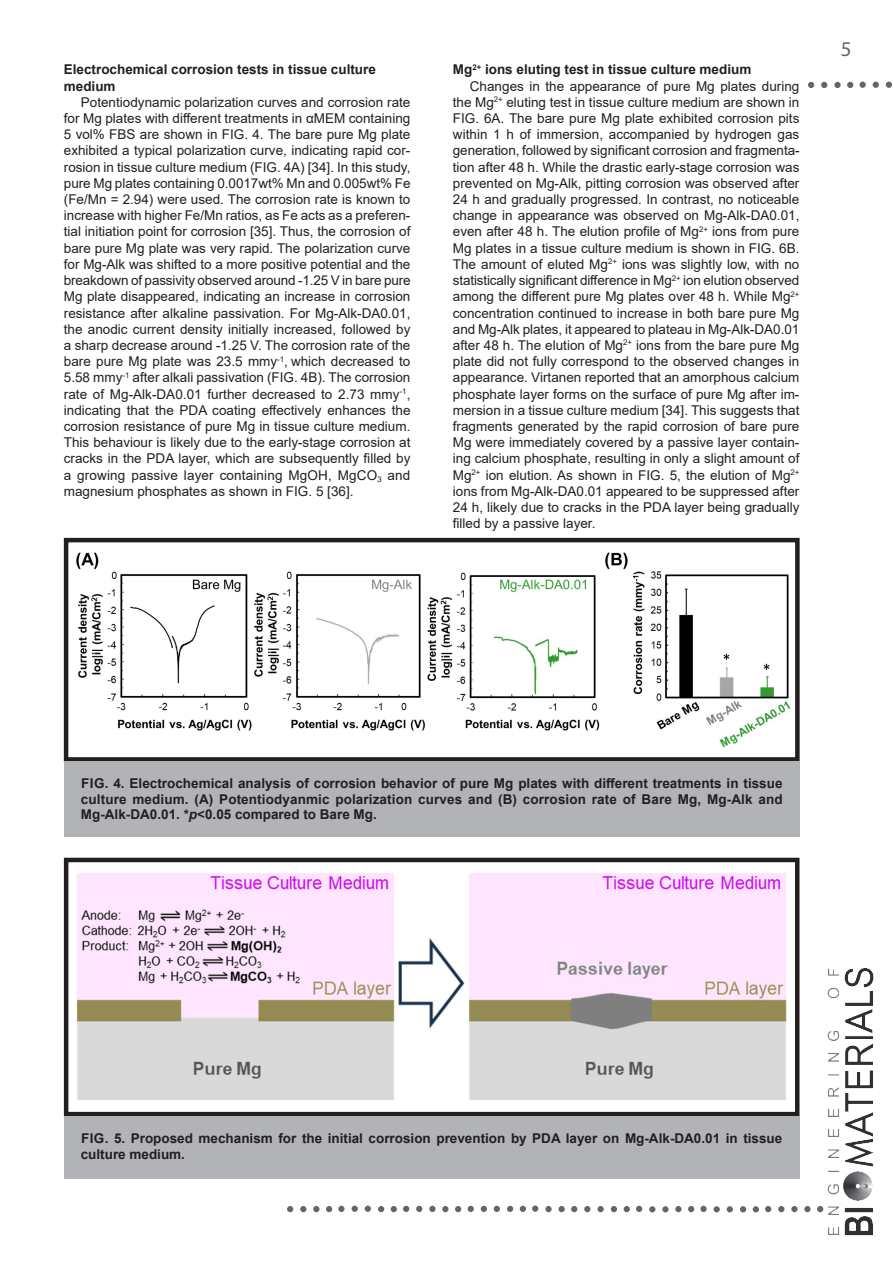
<style>
.page{position:relative;width:893px;height:1263px;background:#fff}
.page>*{position:absolute;margin:0;border:0;box-sizing:border-box;transform-origin:0 0}
.t1{font:21px "Myriad Pro";color:#656568}
.t2{font:13.5px/16.2px "Arial";color:#231f20;text-align:justify}
.t3{font:700 13.5px/15.8px "Arial";color:#231f20}
.s1{font-style:italic}
</style>
<div class="page">
<svg style="left:873px;top:82px;width:6px;height:6px"></svg>
<svg style="left:886px;top:82px;width:6px;height:6px"></svg>
<div style="left:859px;top:82px;width:7px;height:6px;border:2px solid #656568;border-radius:50%"></div>
<svg style="left:847px;top:82px;width:6px;height:6px"></svg>
<div style="left:834px;top:82px;width:7px;height:6px;border:2px solid #656568;border-radius:50%"></div>
<svg style="left:808px;top:82px;width:6px;height:6px"></svg>
<svg style="left:821px;top:82px;width:6px;height:6px"></svg>
<div style="left:545px;top:1206px;width:7px;height:6px;border:2px solid #656568;border-radius:50%"></div>
<div style="left:558px;top:1206px;width:7px;height:6px;border:2px solid #656568;border-radius:50%"></div>
<div style="left:532px;top:1205px;width:6px;height:7px;border:2px solid #656568;border-radius:50%"></div>
<svg style="left:520px;top:1206px;width:6px;height:6px"></svg>
<svg style="left:507px;top:1206px;width:6px;height:6px"></svg>
<svg style="left:481px;top:1206px;width:6px;height:6px"></svg>
<svg style="left:494px;top:1206px;width:6px;height:6px"></svg>
<svg style="left:468px;top:1206px;width:6px;height:6px"></svg>
<svg style="left:455px;top:1206px;width:6px;height:6px"></svg>
<svg style="left:442px;top:1206px;width:6px;height:6px"></svg>
<svg style="left:416px;top:1206px;width:6px;height:6px"></svg>
<svg style="left:429px;top:1206px;width:6px;height:6px"></svg>
<svg style="left:403px;top:1206px;width:6px;height:6px"></svg>
<svg style="left:391px;top:1206px;width:6px;height:6px"></svg>
<svg style="left:378px;top:1206px;width:6px;height:6px"></svg>
<div style="left:352px;top:1205px;width:6px;height:7px;border:2px solid #656568;border-radius:50%"></div>
<div style="left:365px;top:1205px;width:6px;height:7px;border:2px solid #656568;border-radius:50%"></div>
<div style="left:338px;top:1206px;width:7px;height:6px;border:2px solid #656568;border-radius:50%"></div>
<svg style="left:326px;top:1206px;width:6px;height:6px"></svg>
<svg style="left:313px;top:1206px;width:6px;height:6px"></svg>
<svg style="left:287px;top:1206px;width:6px;height:6px"></svg>
<svg style="left:300px;top:1206px;width:6px;height:6px"></svg>
<svg style="left:817px;top:1206px;width:6px;height:6px"></svg>
<svg style="left:804px;top:1206px;width:6px;height:6px"></svg>
<svg style="left:778px;top:1206px;width:6px;height:6px"></svg>
<div style="left:791px;top:1206px;width:7px;height:6px;border:2px solid #656568;border-radius:50%"></div>
<svg style="left:765px;top:1206px;width:6px;height:6px"></svg>
<svg style="left:753px;top:1206px;width:6px;height:6px"></svg>
<svg style="left:740px;top:1206px;width:6px;height:6px"></svg>
<svg style="left:714px;top:1206px;width:6px;height:6px"></svg>
<svg style="left:727px;top:1206px;width:6px;height:6px"></svg>
<div style="left:700px;top:1206px;width:7px;height:6px;border:2px solid #656568;border-radius:50%"></div>
<svg style="left:688px;top:1206px;width:6px;height:6px"></svg>
<svg style="left:675px;top:1206px;width:6px;height:6px"></svg>
<svg style="left:649px;top:1206px;width:6px;height:6px"></svg>
<div style="left:662px;top:1206px;width:7px;height:6px;border:2px solid #656568;border-radius:50%"></div>
<svg style="left:636px;top:1206px;width:6px;height:6px"></svg>
<svg style="left:624px;top:1206px;width:6px;height:6px"></svg>
<svg style="left:611px;top:1206px;width:6px;height:6px"></svg>
<svg style="left:584px;top:1206px;width:6px;height:6px"></svg>
<div style="left:597px;top:1206px;width:7px;height:6px;border:2px solid #656568;border-radius:50%"></div>
<svg style="left:571px;top:1206px;width:6px;height:6px"></svg>
<img style="left:827px;top:968px;width:47px;height:268px">
<img style="left:76px;top:552px;width:715px;height:196px">
<div style="left:64px;top:538px;width:736px;height:224px;border:4px solid #231f20"></div>
<div style="left:64px;top:761px;width:736px;height:76px;background:#b2b3b7"></div>
<img style="left:76px;top:873px;width:711px;height:227px">
<div style="left:64px;top:858px;width:735px;height:258px;border:4px solid #231f20"></div>
<div style="left:64px;top:1116px;width:735px;height:62px;background:#b2b3b7"></div>
<p class="t3" style="left:64px;top:62px;width:314px;line-height:16.2px">Electrochemical corrosion tests in tissue culture medium</p>
<p class="t2" style="left:64px;top:94px;width:348px;text-indent:17px">Potentiodynamic polarization curves and corrosion rate for Mg plates with different treatments in αMEM containing 5 vol% FBS are shown in FIG. 4. The bare pure Mg plate exhibited a typical polarization curve, indicating rapid cor&shy;rosion in tissue culture medium (FIG. 4A) [34]. In this study, pure Mg plates containing 0.0017wt% Mn and 0.005wt% Fe (Fe/Mn = 2.94) were used. The corrosion rate is known to increase with higher Fe/Mn ratios, as Fe acts as a preferen&shy;tial initiation point for corrosion [35]. Thus, the corrosion of bare pure Mg plate was very rapid. The polarization curve for Mg-Alk was shifted to a more positive potential and the breakdown of passivity observed around -1.25 V in bare pure Mg plate disappeared, indicating an increase in corrosion resistance after alkaline passivation. For Mg-Alk-DA0.01, the anodic current density initially increased, followed by a sharp decrease around -1.25 V. The corrosion rate of the bare pure Mg plate was 23.5 mmy<sup>-1</sup>, which decreased to 5.58 mmy<sup>-1</sup> after alkali passivation (FIG. 4B). The corrosion rate of Mg-Alk-DA0.01 further decreased to 2.73 mmy<sup>-1</sup>, indicating that the PDA coating effectively enhances the corrosion resistance of pure Mg in tissue culture medium.<br>This behaviour is likely due to the early-stage corrosion at cracks in the PDA layer, which are subsequently filled by a growing passive layer containing MgOH, MgCO<sub>3</sub> and magnesium phosphates as shown in FIG. 5 [36].</p>
<p class="t3" style="left:453px;top:62px;width:300px">Mg<sup>2+</sup> ions eluting test in tissue culture medium</p>
<p class="t2" style="left:470px;top:78px;width:331px">Changes in the appearance of pure Mg plates during</p>
<p class="t2" style="left:453px;top:94px;width:348px">the Mg<sup>2+</sup> eluting test in tissue culture medium are shown in</p>
<p class="t2" style="left:453px;top:110px;width:348px">FIG. 6A. The bare pure Mg plate exhibited corrosion pits</p>
<p class="t2" style="left:453px;top:126px;width:348px">within 1 h of immersion, accompanied by hydrogen gas</p>
<p class="t2" style="left:453px;top:143px;width:348px">generation, followed by significant corrosion and fragmenta-</p>
<p class="t2" style="left:453px;top:159px;width:348px">tion after 48 h. While the drastic early-stage corrosion was</p>
<p class="t2" style="left:453px;top:175px;width:348px">prevented on Mg-Alk, pitting corrosion was observed after</p>
<p class="t2" style="left:453px;top:191px;width:348px">24 h and gradually progressed. In contrast, no noticeable</p>
<p class="t2" style="left:453px;top:207px;width:348px">change in appearance was observed on Mg-Alk-DA0.01,</p>
<p class="t2" style="left:453px;top:224px;width:348px">even after 48 h. The elution profile of Mg<sup>2+</sup> ions from pure</p>
<p class="t2" style="left:453px;top:240px;width:348px">Mg plates in a tissue culture medium is shown in FIG. 6B.</p>
<p class="t2" style="left:453px;top:256px;width:348px">The amount of eluted Mg<sup>2+</sup> ions was slightly low, with no</p>
<p class="t2" style="left:453px;top:272px;width:348px">statistically significant difference in Mg<sup>2+</sup> ion elution observed</p>
<p class="t2" style="left:453px;top:288px;width:348px">among the different pure Mg plates over 48 h. While Mg<sup>2+</sup></p>
<p class="t2" style="left:453px;top:305px;width:348px">concentration continued to increase in both bare pure Mg</p>
<p class="t2" style="left:453px;top:321px;width:348px">and Mg-Alk plates, it appeared to plateau in Mg-Alk-DA0.01</p>
<p class="t2" style="left:453px;top:337px;width:348px">after 48 h. The elution of Mg<sup>2+</sup> ions from the bare pure Mg</p>
<p class="t2" style="left:453px;top:353px;width:348px">plate did not fully correspond to the observed changes in</p>
<p class="t2" style="left:453px;top:369px;width:348px">appearance. Virtanen reported that an amorphous calcium</p>
<p class="t2" style="left:453px;top:386px;width:348px">phosphate layer forms on the surface of pure Mg after im-</p>
<p class="t2" style="left:453px;top:402px;width:348px">mersion in a tissue culture medium [34]. This suggests that</p>
<p class="t2" style="left:453px;top:418px;width:348px">fragments generated by the rapid corrosion of bare pure</p>
<p class="t2" style="left:453px;top:434px;width:348px">Mg were immediately covered by a passive layer contain-</p>
<p class="t2" style="left:453px;top:450px;width:348px">ing calcium phosphate, resulting in only a slight amount of</p>
<p class="t2" style="left:453px;top:467px;width:348px">Mg<sup>2+</sup> ion elution. As shown in FIG. 5, the elution of Mg<sup>2+</sup></p>
<p class="t2" style="left:453px;top:483px;width:348px">ions from Mg-Alk-DA0.01 appeared to be suppressed after</p>
<p class="t2" style="left:453px;top:499px;width:348px">24 h, likely due to cracks in the PDA layer being gradually</p>
<p class="t2" style="left:453px;top:515px;width:144px">filled by a passive layer.</p>
<h1 class="t1" style="left:841px;top:36px;width:12px">5</h1>
<p class="t3" style="left:81px;top:775px;width:703px;text-align:justify">FIG. 4. Electrochemical analysis of corrosion behavior of pure Mg plates with different treatments in tissue culture medium. (A) Potentiodyanmic polarization curves and (B) corrosion rate of Bare Mg, Mg-Alk and Mg-Alk-DA0.01. *<span class="s1">p</span>&lt;0.05 compared to Bare Mg.</p>
<p class="t3" style="left:81px;top:1131px;width:703px">FIG. 5. Proposed mechanism for the initial corrosion prevention by PDA layer on Mg-Alk-DA0.01 in tissue culture medium.</p>
</div>
